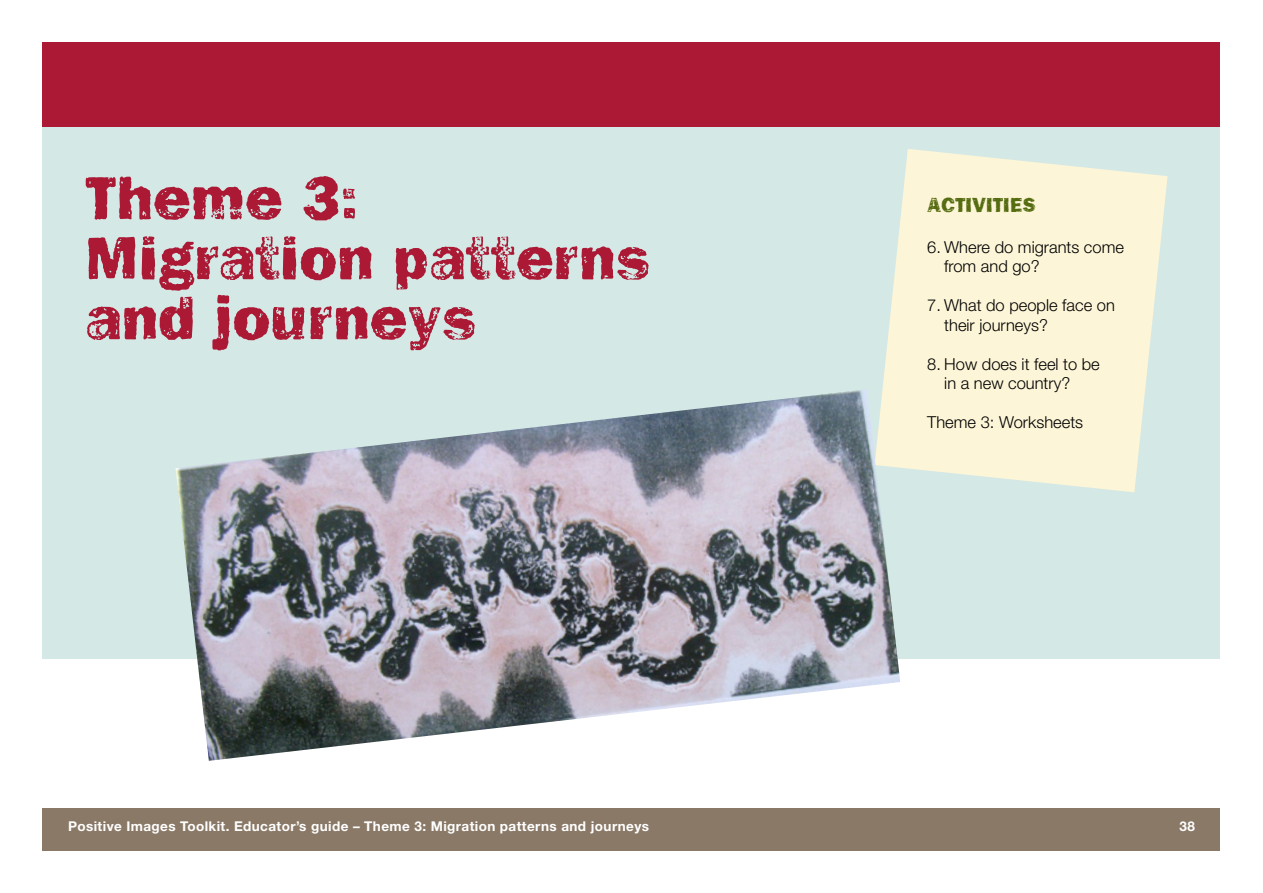
<style>
.page{position:relative;width:1263px;height:893px;background:#fff}
.page>*{position:absolute;margin:0;border:0;box-sizing:border-box;transform-origin:0 0}
.NEW_Headline{font:63px/60px "Frankie";color:#ab1935}
.NEW_ACTIVITIES_CAPS{font:21px "Frankie";color:#566c11}
.NEW_TEXT{font:300 16.5px/19.5px "Helvetica Neue LT";color:#000}
.NEW_Grey_panel{font:700 13.5px "Helvetica Neue LT";letter-spacing:.03em;color:#fff}
.NEW_Grey_panel_NUMBE{font:700 13.5px "Helvetica Neue LT";color:#fff}
</style>
<div class="page">
<div style="left:43px;top:808px;width:1177px;height:42px;background:#8a7967"></div>
<div style="left:43px;top:43px;width:1177px;height:85px;background:#ab1935"></div>
<div style="left:43px;top:128px;width:1177px;height:531px;background:#d4e8e6"></div>
<svg style="left:882px;top:149px;width:285px;height:343px;fill:#fcf5d7"></svg>
<img style="left:175px;top:389px;width:725px;height:372px">
<p class="NEW_Headline" style="left:85px;top:167px;width:275px">Theme 3:</p>
<p class="NEW_Headline" style="left:85px;top:227px;width:566px">Migration patterns and journeys</p>
<p class="NEW_ACTIVITIES_CAPS" style="left:927px;top:192px;width:111px">ACTIVITIES</p>
<p class="NEW_TEXT" style="left:944px;top:237px;width:181px;text-indent:-17px">6. Where do migrants come from and go?</p>
<p class="NEW_TEXT" style="left:944px;top:295px;width:172px;text-indent:-17px">7. What do people face on their journeys?</p>
<p class="NEW_TEXT" style="left:927px;top:354px;width:174px">8. How does it feel to be</p>
<p class="NEW_TEXT" style="left:944px;top:373px;width:127px">in a new country?</p>
<p class="NEW_TEXT" style="left:927px;top:412px;width:157px">Theme 3: Worksheets</p>
<p class="NEW_Grey_panel" style="left:68px;top:818px;width:583px">Positive Images Toolkit. Educator’s guide – Theme 3: Migration patterns and journeys</p>
<p class="NEW_Grey_panel_NUMBE" style="left:1179px;top:818px;width:17px">38</p>
</div>
